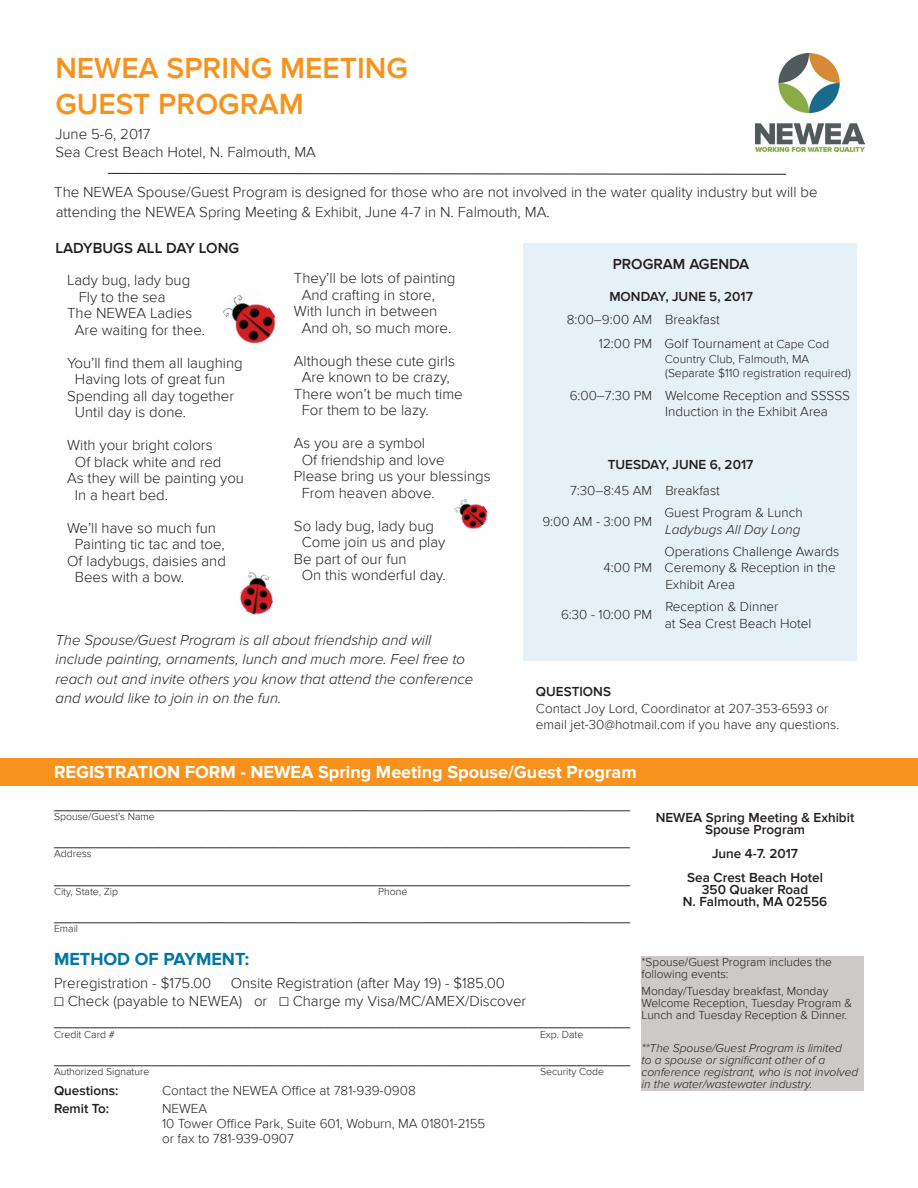
<style>
.page{position:relative;width:918px;height:1188px;background:#fff}
.page>*{position:absolute;margin:0;border:0;box-sizing:border-box;transform-origin:0 0}
.t1{font:600 30px/36.8px "Proxima Nova";color:#f7931d}
.t2{font:18px/37.5px "Minion Pro";color:#231f20;text-align:justify}
.t3{font:700 18px "Proxima Nova";color:#fff}
.t4{font:700 18px "Proxima Nova";color:#0076a3}
.t5{font:300 15px/18px "Proxima Nova";color:#231f20}
.t6{font:italic 300 15px/19.5px "Proxima Nova";color:#231f20}
.t7{font:600 15px "Proxima Nova";color:#231f20}
.t8{font:300 13.5px/16.2px "Proxima Nova";color:#231f20}
.t9{font:600 13.5px/12px "Proxima Nova";color:#231f20;text-align:center}
.t10{font:italic 300 13.5px "Proxima Nova";color:#231f20}
.t11{font:300 12px/12px "Proxima Nova";color:#231f20}
.t12{font:italic 300 12px/12px "Proxima Nova";color:#231f20}
.t13{font:300 10.5px "Proxima Nova";color:#231f20}
.s1{font-size:12px}
</style>
<div class="page">
<div style="left:523px;top:243px;width:333px;height:417px;background:#e5f1f7"></div>
<div style="left:0;top:758px;width:918px;height:28px;background:#f7931d"></div>
<img style="left:755px;top:54px;width:109px;height:97px">
<div style="left:642px;top:957px;width:222px;height:134px;background:#cdc9c8"></div>
<svg style="left:107px;top:173px;width:679px;height:2px"></svg>
<img style="left:223px;top:295px;width:53px;height:49px">
<img style="left:454px;top:498px;width:34px;height:31px">
<img style="left:239px;top:572px;width:35px;height:43px">
<h1 class="t1" style="left:55px;top:50px;width:354px">NEWEA SPRING MEETING<br>GUEST PROGRAM</h1>
<p class="t5" style="left:56px;top:125px;width:262px">June 5-6, 2017<br>Sea Crest Beach Hotel, N. Falmouth, MA</p>
<p class="t5" style="left:54px;top:183px;width:765px;line-height:19.5px">The NEWEA Spouse/Guest Program is designed for those who are not involved in the water quality industry but will be attending the NEWEA Spring Meeting &amp; Exhibit, June 4-7 in N. Falmouth, MA.</p>
<p class="t7" style="left:55px;top:240px;width:185px">LADYBUGS ALL DAY LONG</p>
<p class="t5" style="left:67px;top:271px;width:125px">Lady bug, lady bug</p>
<p class="t5" style="left:79px;top:288px;width:88px">Fly to the sea</p>
<p class="t5" style="left:67px;top:304px;width:127px">The NEWEA Ladies</p>
<p class="t5" style="left:75px;top:321px;width:132px">Are waiting for thee.</p>
<p class="t5" style="left:67px;top:354px;width:177px">You’ll find them all laughing</p>
<p class="t5" style="left:75px;top:370px;width:152px">Having lots of great fun</p>
<p class="t5" style="left:67px;top:387px;width:168px">Spending all day together</p>
<p class="t5" style="left:75px;top:403px;width:113px">Until day is done.</p>
<p class="t5" style="left:67px;top:436px;width:147px">With your bright colors</p>
<p class="t5" style="left:75px;top:453px;width:148px">Of black white and red</p>
<p class="t5" style="left:67px;top:469px;width:178px">As they will be painting you</p>
<p class="t5" style="left:75px;top:486px;width:95px">In a heart bed.</p>
<p class="t5" style="left:67px;top:519px;width:150px">We’ll have so much fun</p>
<p class="t5" style="left:75px;top:535px;width:151px">Painting tic tac and toe,</p>
<p class="t5" style="left:67px;top:552px;width:160px">Of ladybugs, daisies and</p>
<p class="t5" style="left:75px;top:568px;width:111px">Bees with a bow.</p>
<p class="t5" style="left:294px;top:269px;width:163px">They’ll be lots of painting</p>
<p class="t5" style="left:302px;top:286px;width:135px">And crafting in store,</p>
<p class="t5" style="left:294px;top:302px;width:145px">With lunch in between</p>
<p class="t5" style="left:302px;top:319px;width:151px">And oh, so much more.</p>
<p class="t5" style="left:294px;top:352px;width:162px">Although these cute girls</p>
<p class="t5" style="left:302px;top:368px;width:150px">Are known to be crazy,</p>
<p class="t5" style="left:294px;top:385px;width:170px">There won’t be much time</p>
<p class="t5" style="left:302px;top:401px;width:128px">For them to be lazy.</p>
<p class="t5" style="left:294px;top:434px;width:133px">As you are a symbol</p>
<p class="t5" style="left:302px;top:451px;width:144px">Of friendship and love</p>
<p class="t5" style="left:294px;top:467px;width:198px">Please bring us your blessings</p>
<p class="t5" style="left:302px;top:484px;width:135px">From heaven above.</p>
<p class="t5" style="left:294px;top:517px;width:142px">So lady bug, lady bug</p>
<p class="t5" style="left:302px;top:533px;width:145px">Come join us and play</p>
<p class="t5" style="left:294px;top:550px;width:114px">Be part of our fun</p>
<p class="t5" style="left:302px;top:566px;width:146px">On this wonderful day.</p>
<p class="t6" style="left:56px;top:630px;width:419px">The Spouse/Guest Program is all about friendship and will include painting, ornaments, lunch and much more. Feel free to reach out and invite others you know that attend the conference and would like to join in on the fun.</p>
<p class="t7" style="left:613px;top:255px;width:138px">PROGRAM AGENDA</p>
<p class="t9" style="left:609px;top:291px;width:145px">MONDAY, JUNE 5, 2017</p>
<p class="t8" style="left:599px;top:307px;width:232px;line-height:24.3px;text-indent:-32px">8:00–9:00 AM Breakfast<br>12:00 PM Golf Tournament <span class="s1">at Cape Cod</span></p>
<p class="t11" style="left:665px;top:351px;width:187px;line-height:14.4px">Country Club, Falmouth, MA (Separate $110 registration required)</p>
<p class="t8" style="left:665px;top:387px;width:186px;text-indent:-96px">6:00–7:30 PM Welcome Reception and SSSSS<br>Induction in the Exhibit Area</p>
<p class="t9" style="left:608px;top:459px;width:147px">TUESDAY, JUNE 6, 2017</p>
<p class="t8" style="left:570px;top:482px;width:151px">7:30–8:45 AM Breakfast</p>
<p class="t8" style="left:542px;top:513px;width:111px">9:00 AM - 3:00 PM</p>
<p class="t8" style="left:665px;top:505px;width:140px">Guest Program &amp; Lunch</p>
<p class="t10" style="left:665px;top:522px;width:137px">Ladybugs All Day Long</p>
<p class="t8" style="left:604px;top:560px;width:50px">4:00 PM</p>
<p class="t8" style="left:665px;top:544px;width:176px">Operations Challenge Awards<br>Ceremony &amp; Reception in the<br>Exhibit Area</p>
<p class="t8" style="left:561px;top:607px;width:93px">6:30 - 10:00 PM</p>
<p class="t8" style="left:665px;top:599px;width:148px">Reception &amp; Dinner<br>at Sea Crest Beach Hotel</p>
<p class="t9" style="left:536px;top:686px;width:77px">QUESTIONS</p>
<p class="t8" style="left:536px;top:700px;width:305px">Contact Joy Lord, Coordinator at 207-353-6593 or email jet-30@hotmail.com if you have any questions.</p>
<p class="t3" style="left:54px;top:762px;width:584px">REGISTRATION FORM - NEWEA Spring Meeting Spouse/Guest Program</p>
<p class="t2" style="left:54px;top:784px;width:577px">________________________________________________________________ ________________________________________________________________ ________________________________________________________________ ________________________________________________________________</p>
<p class="t13" style="left:54px;top:810px;width:102px">Spouse/Guest’s Name</p>
<p class="t13" style="left:54px;top:848px;width:39px">Address</p>
<p class="t13" style="left:54px;top:885px;width:66px">City, State, Zip</p>
<p class="t13" style="left:378px;top:885px;width:31px">Phone</p>
<p class="t13" style="left:54px;top:923px;width:26px">Email</p>
<p class="t9" style="left:656px;top:812px;width:200px">NEWEA Spring Meeting &amp; Exhibit<br>Spouse Program</p>
<p class="t9" style="left:687px;top:842px;width:137px;line-height:24px">June 4-7. 2017<br>Sea Crest Beach Hotel</p>
<p class="t9" style="left:683px;top:884px;width:146px">350 Quaker Road<br>N. Falmouth, MA 02556</p>
<p class="t4" style="left:54px;top:949px;width:197px">METHOD OF PAYMENT:</p>
<p class="t5" style="left:54px;top:974px;width:159px">Preregistration - $175.00</p>
<p class="t5" style="left:54px;top:974px;width:474px;text-indent:177px">Onsite Registration (after May 19) - $185.00<br>☐ Check (payable to NEWEA) or ☐ Charge my Visa/MC/AMEX/Discover</p>
<p class="t2" style="left:54px;top:1002px;width:577px">________________________________________________________________ ________________________________________________________________</p>
<p class="t13" style="left:54px;top:1028px;width:62px">Credit Card #</p>
<p class="t13" style="left:540px;top:1028px;width:45px">Exp. Date</p>
<p class="t13" style="left:54px;top:1066px;width:97px">Authorized Signature</p>
<p class="t13" style="left:540px;top:1066px;width:66px">Security Code</p>
<p class="t9" style="left:54px;top:1085px;width:66px">Questions:</p>
<p class="t8" style="left:162px;top:1083px;width:255px">Contact the NEWEA Office at 781-939-0908</p>
<p class="t9" style="left:54px;top:1103px;width:57px">Remit To:</p>
<p class="t8" style="left:162px;top:1102px;width:325px;line-height:15px">NEWEA<br>10 Tower Office Park, Suite 601, Woburn, MA 01801-2155 or fax to 781-939-0907</p>
<p class="t11" style="left:642px;top:956px;width:192px">*Spouse/Guest Program includes the following events:</p>
<p class="t11" style="left:642px;top:985px;width:212px">Monday/Tuesday breakfast, Monday<br>Welcome Reception, Tuesday Program &amp;<br>Lunch and Tuesday Reception &amp; Dinner.</p>
<p class="t12" style="left:642px;top:1042px;width:218px">**The Spouse/Guest Program is limited<br>to a spouse or significant other of a conference registrant, who is not involved in the water/wastewater industry.</p>
</div>
